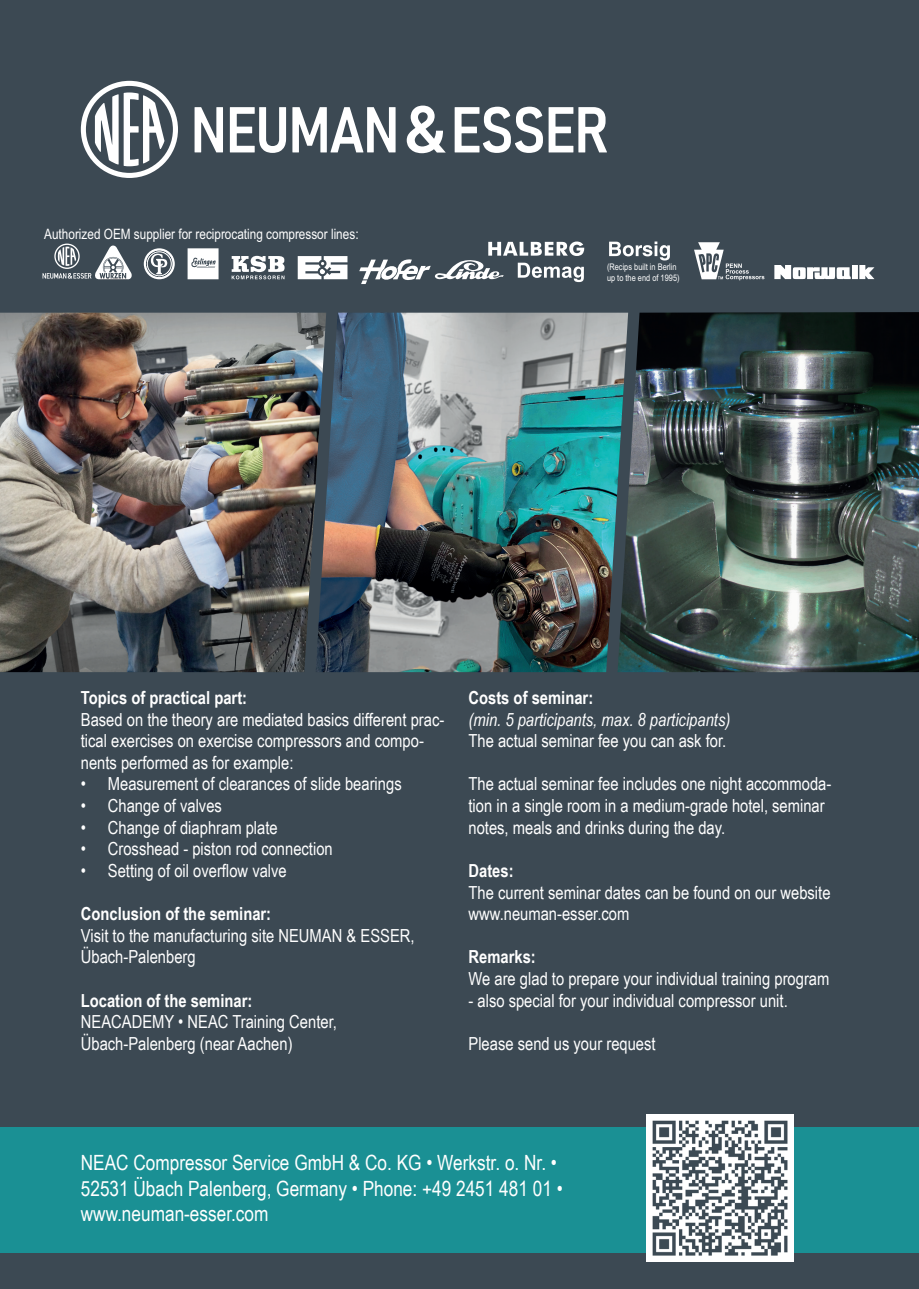
<style>
.page{position:relative;width:919px;height:1289px;background:#fff}
.page>*{position:absolute;margin:0;border:0;box-sizing:border-box;transform-origin:0 0}
.t1{font:21px/25.2px "Arial Narrow";color:#fff}
.t2{font:18px/21.6px "Arial Narrow";color:#fff}
.t3{font:700 18px "Arial Narrow";color:#fff}
.t4{font:italic 18px "Arial Narrow";color:#fff}
.t5{font:14.4px "Arial Narrow";color:#fff}
.t6{font:9px/10.8px "Arial Narrow";color:#fff}
</style>
<div class="page">
<div style="left:0;top:0;width:918px;height:1288px;background:#3c4953"></div>
<svg style="left:81px;top:81px;width:97px;height:97px"></svg>
<svg style="left:194px;top:107px;width:29px;height:45px"></svg>
<svg style="left:230px;top:107px;width:56px;height:46px"></svg>
<svg style="left:292px;top:107px;width:103px;height:45px"></svg>
<svg style="left:406px;top:106px;width:40px;height:47px"></svg>
<svg style="left:454px;top:107px;width:153px;height:46px"></svg>
<div style="left:0;top:1127px;width:918px;height:125px;background:#1a9094"></div>
<img style="left:646px;top:1114px;width:147px;height:147px">
<svg style="left:609px;top:241px;width:61px;height:19px"></svg>
<svg style="left:232px;top:256px;width:52px;height:23px"></svg>
<svg style="left:187px;top:248px;width:31px;height:31px"></svg>
<svg style="left:144px;top:248px;width:31px;height:31px"></svg>
<svg style="left:298px;top:256px;width:49px;height:23px"></svg>
<svg style="left:694px;top:242px;width:70px;height:38px"></svg>
<svg style="left:359px;top:241px;width:225px;height:43px"></svg>
<svg style="left:774px;top:265px;width:100px;height:14px"></svg>
<svg style="left:43px;top:243px;width:89px;height:36px"></svg>
<img style="left:338px;top:313px;width:267px;height:359px">
<img style="left:0;top:313px;width:303px;height:359px">
<img style="left:640px;top:312px;width:278px;height:360px">
<img style="left:303px;top:312px;width:35px;height:361px">
<img style="left:605px;top:312px;width:35px;height:360px">
<p class="t5" style="left:44px;top:223px;width:316px">Authorized OEM supplier for reciprocating compressor lines:</p>
<p class="t6" style="left:607px;top:261px;width:74px">(Recips built in Berlin up to the end of 1995)</p>
<p class="t3" style="left:81px;top:684px;width:168px">Topics of practical part:</p>
<p class="t2" style="left:81px;top:707px;width:365px">Based on the theory are mediated basics different prac&shy;tical exercises on exercise compressors and compo&shy;nents performed as for example:</p>
<p class="t2" style="left:81px;top:772px;width:322px">• Measurement of clearances of slide bearings</p>
<p class="t2" style="left:81px;top:794px;width:143px">• Change of valves</p>
<p class="t2" style="left:81px;top:815px;width:198px">• Change of diaphram plate</p>
<p class="t2" style="left:81px;top:837px;width:253px">• Crosshead - piston rod connection</p>
<p class="t2" style="left:81px;top:859px;width:207px">• Setting of oil overflow valve</p>
<p class="t3" style="left:81px;top:900px;width:192px">Conclusion of the seminar:</p>
<p class="t2" style="left:81px;top:923px;width:335px">Visit to the manufacturing site NEUMAN &amp; ESSER,<br>Übach-Palenberg</p>
<p class="t3" style="left:81px;top:986px;width:173px">Location of the seminar:</p>
<p class="t2" style="left:81px;top:1010px;width:257px">NEACADEMY • NEAC Training Center,<br>Übach-Palenberg (near Aachen)</p>
<p class="t3" style="left:468px;top:684px;width:126px">Costs of seminar:</p>
<p class="t4" style="left:468px;top:706px;width:263px">(min. 5 participants, max. 8 participants)</p>
<p class="t2" style="left:468px;top:729px;width:259px">The actual seminar fee you can ask for.</p>
<p class="t2" style="left:468px;top:772px;width:364px">The actual seminar fee includes one night accommoda&shy;tion in a single room in a medium-grade hotel, seminar notes, meals and drinks during the day.</p>
<p class="t3" style="left:468px;top:857px;width:47px">Dates:</p>
<p class="t2" style="left:468px;top:880px;width:363px">The current seminar dates can be found on our website www.neuman-esser.com</p>
<p class="t3" style="left:468px;top:943px;width:69px">Remarks:</p>
<p class="t2" style="left:468px;top:967px;width:362px">We are glad to prepare your individual training program</p>
<p class="t2" style="left:468px;top:988px;width:321px">- also special for your individual compressor unit.</p>
<p class="t2" style="left:468px;top:1031px;width:189px">Please send us your request</p>
<p class="t1" style="left:81px;top:1149px;width:483px">NEAC Compressor Service GmbH &amp; Co. KG • Werkstr. o. Nr. •<br>52531 Übach Palenberg, Germany • Phone: +49 2451 481 01 • www.neuman-esser.com</p>
</div>
